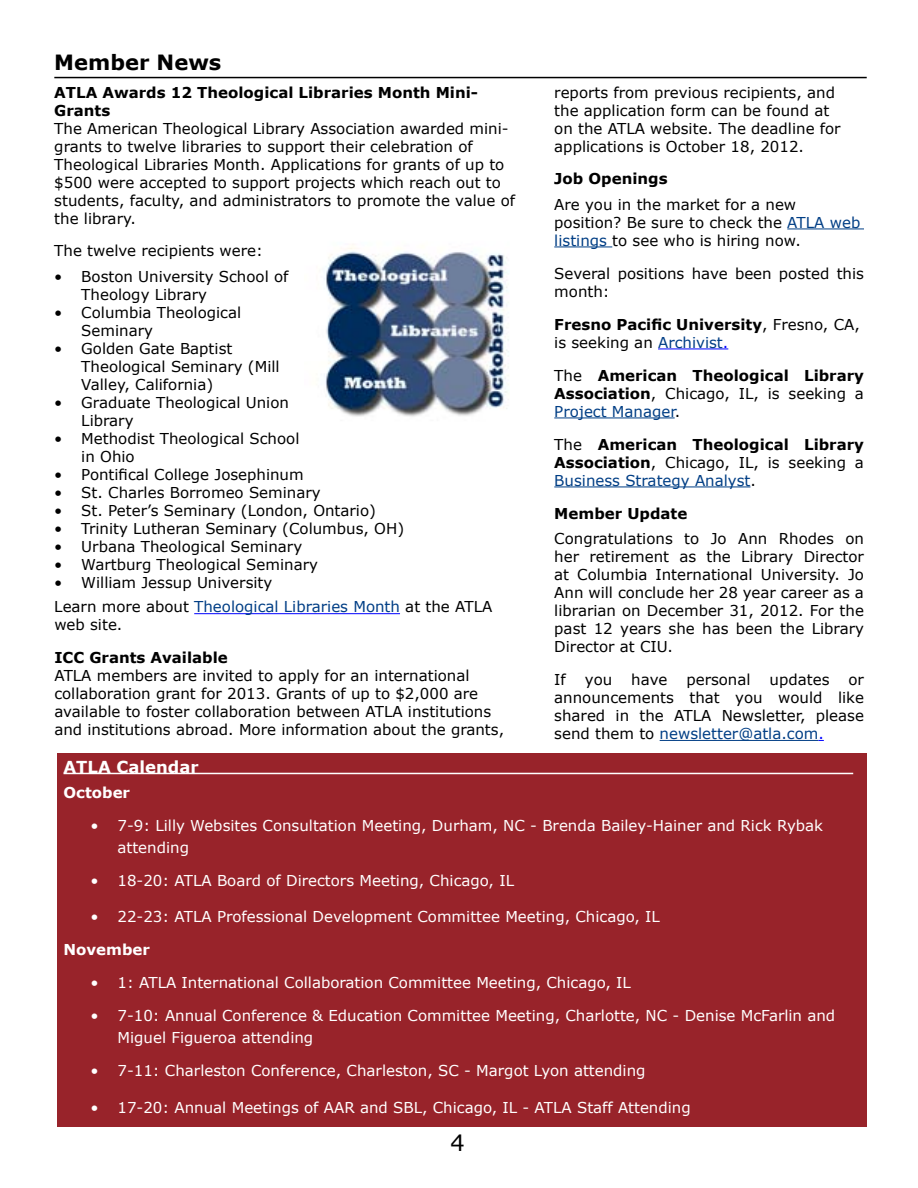
<style>
.page{position:relative;width:918px;height:1188px;background:#fff}
.page>*{position:absolute;margin:0;border:0;box-sizing:border-box;transform-origin:0 0}
.t1{font:22.5px "Verdana";color:#000}
.t2{font:700 21px "Verdana";color:#000}
.t3{font:700 16.5px "Verdana";color:#fff}
.t4{font:15px/18px "Verdana";color:#000}
.t5{font:15px/21.6px "Verdana";color:#fff}
.t6{font:700 15px/18px "Verdana";color:#000}
.t7{font:700 15px "Verdana";color:#fff}
.s1{color:#003e85}
.s2{font-weight:400}
.s3{font-weight:400;color:#003e85}
.s4{font-weight:400;color:#00f}
.s5{color:#00f}
</style>
<div class="page">
<hr style="left:54px;top:77px;width:813px;height:1px;background:#000">
<img style="left:324px;top:244px;width:185px;height:173px">
<hr style="left:194px;top:613px;width:206px;height:1px;background:#00f">
<hr style="left:787px;top:228px;width:77px;height:1px;background:#003e85">
<hr style="left:554px;top:246px;width:58px;height:1px;background:#003e85">
<hr style="left:658px;top:348px;width:70px;height:1px;background:#00f">
<hr style="left:554px;top:417px;width:121px;height:1px;background:#003e85">
<hr style="left:554px;top:486px;width:196px;height:1px;background:#003e85">
<hr style="left:660px;top:740px;width:158px;height:1px;background:#003e85">
<div style="left:57px;top:753px;width:810px;height:373px;background:#98232a"></div>
<hr style="left:63px;top:773px;width:790px;height:1px;background:#fff">
<h2 class="t2" style="left:54px;top:48px;width:169px">Member News</h2>
<p class="t6" style="left:54px;top:83px;width:425px">ATLA Awards 12 Theological Libraries Month Mini-<br>Grants</p>
<p class="t4" style="left:54px;top:119px;width:462px">The American Theological Library Association awarded mini&shy;grants to twelve libraries to support their celebration of Theological Libraries Month. Applications for grants of up to $500 were accepted to support projects which reach out to students, faculty, and administrators to promote the value of the library.</p>
<p class="t4" style="left:54px;top:242px;width:210px">The twelve recipients were:</p>
<p class="t4" style="left:81px;top:267px;width:209px;text-indent:-27px">• Boston University School of<br>Theology Library</p>
<p class="t4" style="left:81px;top:303px;width:161px;text-indent:-27px">• Columbia Theological<br>Seminary</p>
<p class="t4" style="left:81px;top:339px;width:200px;text-indent:-27px">• Golden Gate Baptist<br>Theological Seminary (Mill<br>Valley, California)</p>
<p class="t4" style="left:81px;top:393px;width:209px;text-indent:-27px">• Graduate Theological Union<br>Library</p>
<p class="t4" style="left:81px;top:429px;width:220px;text-indent:-27px">• Methodist Theological School in Ohio</p>
<p class="t4" style="left:54px;top:465px;width:251px">• Pontifical College Josephinum</p>
<p class="t4" style="left:54px;top:483px;width:268px">• St. Charles Borromeo Seminary</p>
<p class="t4" style="left:54px;top:501px;width:323px">• St. Peter’s Seminary (London, Ontario)</p>
<p class="t4" style="left:54px;top:519px;width:351px">• Trinity Lutheran Seminary (Columbus, OH)</p>
<p class="t4" style="left:54px;top:537px;width:249px">• Urbana Theological Seminary</p>
<p class="t4" style="left:54px;top:555px;width:265px">• Wartburg Theological Seminary</p>
<p class="t4" style="left:54px;top:570px;width:440px;line-height:24.8px">• William Jessup University<br>Learn more about <span class="s1">Theological Libraries Month</span> at the ATLA</p>
<p class="t4" style="left:54px;top:616px;width:70px">web site.</p>
<p class="t6" style="left:54px;top:648px;width:175px">ICC Grants Available</p>
<p class="t4" style="left:54px;top:666px;width:451px">ATLA members are invited to apply for an international collaboration grant for 2013. Grants of up to $2,000 are available to foster collaboration between ATLA institutions and institutions abroad. More information about the grants,</p>
<p class="t4" style="left:554px;top:83px;width:288px">reports from previous recipients, and the application form can be found at on the ATLA website. The deadline for applications is October 18, 2012.</p>
<p class="t6" style="left:554px;top:169px;width:115px">Job Openings</p>
<p class="t4" style="left:554px;top:195px;width:308px">Are you in the market for a new position? Be sure to check the <span class="s1">ATLA web listings</span> to see who is hiring now.</p>
<p class="t4" style="left:554px;top:264px;width:311px">Several positions have been posted this month:</p>
<p class="t6" style="left:554px;top:315px;width:307px">Fresno Pacific University<span class="s2">, Fresno, CA, is seeking an</span> <span class="s3">Archivist</span><span class="s4">.</span></p>
<p class="t6" style="left:554px;top:366px;width:311px;text-align:justify"><span class="s2">The</span> American Theological Library Association<span class="s2">, Chicago, IL, is seeking a </span><span class="s3">Project Manager</span><span class="s2">.</span></p>
<p class="t6" style="left:554px;top:435px;width:311px;text-align:justify"><span class="s2">The</span> American Theological Library Association<span class="s2">, Chicago, IL, is seeking a </span><span class="s3">Business Strategy Analyst</span><span class="s2">.</span></p>
<p class="t6" style="left:554px;top:504px;width:135px">Member Update</p>
<p class="t4" style="left:554px;top:530px;width:311px;text-align:justify">Congratulations to Jo Ann Rhodes on her retirement as the Library Director at Columbia International University. Jo Ann will conclude her 28 year career as a librarian on December 31, 2012. For the past 12 years she has been the Library Director at CIU.</p>
<p class="t4" style="left:554px;top:671px;width:13px">If</p>
<p class="t4" style="left:585px;top:671px;width:29px">you</p>
<p class="t4" style="left:631px;top:671px;width:38px">have</p>
<p class="t4" style="left:686px;top:671px;width:66px">personal</p>
<p class="t4" style="left:770px;top:671px;width:61px">updates</p>
<p class="t4" style="left:554px;top:671px;width:311px;text-align:justify;text-indent:294px">or announcements that you would like shared in the ATLA Newsletter, please send them to <span class="s1">newsletter@atla.com</span><span class="s5">.</span></p>
<p class="t3" style="left:63px;top:755px;width:137px">ATLA Calendar</p>
<p class="t7" style="left:63px;top:782px;width:68px">October</p>
<p class="t5" style="left:117px;top:815px;width:707px;text-indent:-27px">• 7-9: Lilly Websites Consultation Meeting, Durham, NC - Brenda Bailey-Hainer and Rick Rybak attending</p>
<p class="t5" style="left:90px;top:869px;width:425px">• 18-20: ATLA Board of Directors Meeting, Chicago, IL</p>
<p class="t5" style="left:90px;top:906px;width:571px">• 22-23: ATLA Professional Development Committee Meeting, Chicago, IL</p>
<p class="t7" style="left:63px;top:939px;width:88px">November</p>
<p class="t5" style="left:90px;top:972px;width:542px">• 1: ATLA International Collaboration Committee Meeting, Chicago, IL</p>
<p class="t5" style="left:117px;top:1005px;width:719px;text-indent:-27px">• 7-10: Annual Conference &amp; Education Committee Meeting, Charlotte, NC - Denise McFarlin and<br>Miguel Figueroa attending</p>
<p class="t5" style="left:90px;top:1060px;width:557px">• 7-11: Charleston Conference, Charleston, SC - Margot Lyon attending</p>
<p class="t5" style="left:90px;top:1096px;width:602px">• 17-20: Annual Meetings of AAR and SBL, Chicago, IL - ATLA Staff Attending</p>
<h1 class="t1" style="left:450px;top:1128px;width:16px">4</h1>
</div>
